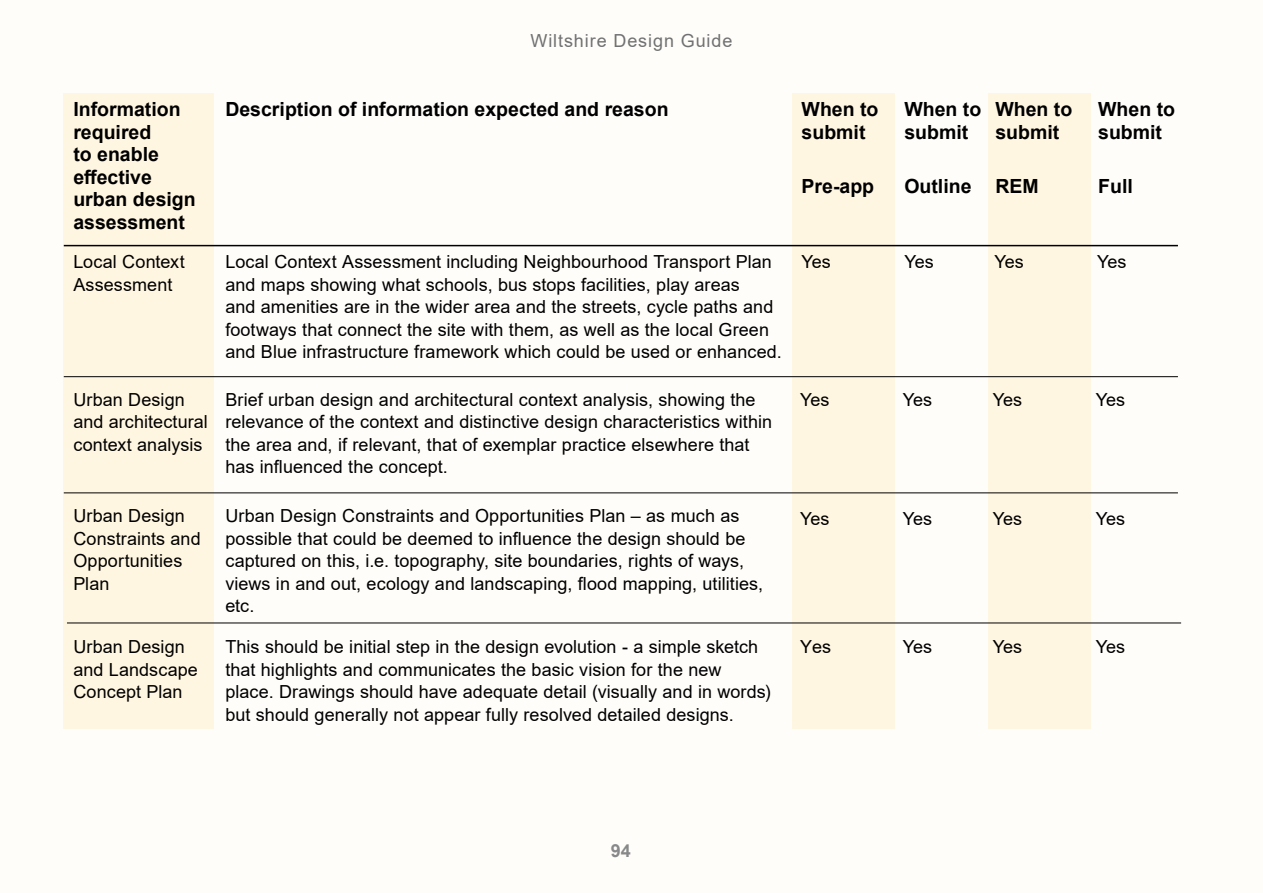
<style>
.page{position:relative;width:1263px;height:893px;background:#fffdf9}
.page>*{position:absolute;margin:0;border:0;box-sizing:border-box;transform-origin:0 0}
.table_header{font:700 19.5px/22.5px "Arial";color:#000}
.body_copy{font:18px/22.5px "Arial";letter-spacing:.005em;color:#000}
.table_body{font:18px "Arial";color:#000}
.t1{font:18px "Arial";letter-spacing:.05em;color:#707172}
.Invisible_Text_paper{font:18px "Arial";color:#000}
.t2{font:700 18px "Arial";color:#87888a}
</style>
<div class="page">
<div style="left:988px;top:94px;width:102px;height:635px;background:#fff6e1"></div>
<div style="left:792px;top:94px;width:102px;height:635px;background:#fff6e1"></div>
<div style="left:64px;top:94px;width:150px;height:635px;background:#fff6e1"></div>
<hr style="left:67px;top:623px;width:1114px;height:1px;background:#000">
<hr style="left:64px;top:245px;width:1114px;height:1px;background:#000">
<hr style="left:64px;top:376px;width:1114px;height:1px;background:#000">
<hr style="left:64px;top:492px;width:1114px;height:1px;background:#000">
<p class="table_header" style="left:73px;top:98px;width:124px">Information required<br>to enable effective urban design assessment</p>
<p class="body_copy" style="left:73px;top:251px;width:113px">Local Context<br>Assessment</p>
<p class="t1" style="left:530px;top:28px;width:203px">Wiltshire Design Guide</p>
<p class="table_header" style="left:225px;top:98px;width:445px">Description of information expected and reason</p>
<p class="table_header" style="left:801px;top:98px;width:78px">When to submit</p>
<p class="table_header" style="left:801px;top:175px;width:74px">Pre-app</p>
<p class="body_copy" style="left:225px;top:251px;width:558px">Local Context Assessment including Neighbourhood Transport Plan and maps showing what schools, bus stops facilities, play areas<br>and amenities are in the wider area and the streets, cycle paths and footways that connect the site with them, as well as the local Green and Blue infrastructure framework which could be used or enhanced.</p>
<p class="table_body" style="left:801px;top:250px;width:31px">Yes</p>
<p class="table_header" style="left:904px;top:98px;width:78px">When to submit</p>
<p class="table_header" style="left:995px;top:98px;width:78px">When to submit</p>
<p class="table_header" style="left:1098px;top:98px;width:78px">When to submit</p>
<p class="table_header" style="left:904px;top:175px;width:69px">Outline</p>
<p class="table_header" style="left:995px;top:175px;width:45px">REM</p>
<p class="table_header" style="left:1098px;top:175px;width:36px">Full</p>
<p class="table_body" style="left:904px;top:250px;width:31px">Yes</p>
<p class="table_body" style="left:994px;top:250px;width:31px">Yes</p>
<p class="table_body" style="left:1097px;top:250px;width:31px">Yes</p>
<p class="body_copy" style="left:73px;top:388px;width:136px">Urban Design and architectural context analysis</p>
<p class="body_copy" style="left:225px;top:388px;width:548px">Brief urban design and architectural context analysis, showing the relevance of the context and distinctive design characteristics within the area and, if relevant, that of exemplar practice elsewhere that has influenced the concept.</p>
<p class="Invisible_Text_paper" style="left:800px;top:387px;width:31px">Yes</p>
<p class="table_body" style="left:903px;top:387px;width:31px">Yes</p>
<p class="table_body" style="left:993px;top:387px;width:31px">Yes</p>
<p class="table_body" style="left:1096px;top:387px;width:31px">Yes</p>
<p class="body_copy" style="left:73px;top:505px;width:129px">Urban Design<br>Constraints and<br>Opportunities<br>Plan</p>
<p class="body_copy" style="left:225px;top:505px;width:539px">Urban Design Constraints and Opportunities Plan – as much as possible that could be deemed to influence the design should be captured on this, i.e. topography, site boundaries, rights of ways, views in and out, ecology and landscaping, flood mapping, utilities, etc.</p>
<p class="table_body" style="left:800px;top:506px;width:31px">Yes</p>
<p class="table_body" style="left:903px;top:506px;width:31px">Yes</p>
<p class="table_body" style="left:993px;top:506px;width:31px">Yes</p>
<p class="table_body" style="left:1096px;top:506px;width:31px">Yes</p>
<p class="body_copy" style="left:73px;top:635px;width:126px">Urban Design and Landscape<br>Concept Plan</p>
<p class="body_copy" style="left:225px;top:635px;width:547px">This should be initial step in the design evolution - a simple sketch that highlights and communicates the basic vision for the new place. Drawings should have adequate detail (visually and in words) but should generally not appear fully resolved detailed designs.</p>
<p class="table_body" style="left:903px;top:634px;width:31px">Yes</p>
<p class="table_body" style="left:993px;top:634px;width:31px">Yes</p>
<p class="table_body" style="left:800px;top:634px;width:33px">Yes</p>
<p class="table_body" style="left:1096px;top:634px;width:31px">Yes</p>
<p class="t2" style="left:611px;top:838px;width:22px">94</p>
</div>
